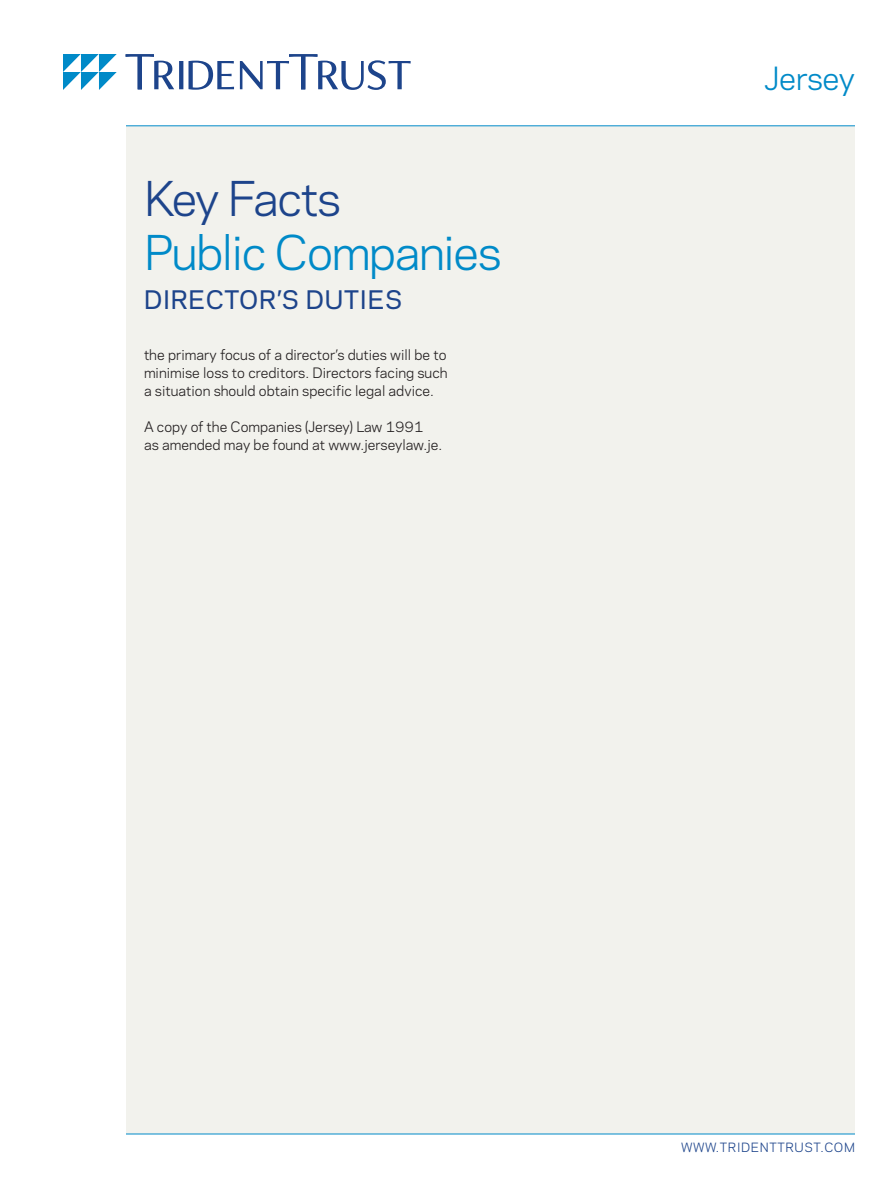
<style>
.page{position:relative;width:891px;height:1188px;background:#fff}
.page>*{position:absolute;margin:0;border:0;box-sizing:border-box;transform-origin:0 0}
.t1{font:45px "Polaris";letter-spacing:-.03em;color:#008ac8}
.t2{font:45px "Polaris";letter-spacing:-.04em;color:#1d448b}
.t3{font:30px "Polaris";letter-spacing:-.01em;color:#008ac8}
.t4{font:500 24px "Polaris";letter-spacing:.03em;color:#1d448b}
._1st_Paragraph{font:13.5px/18px "Polaris";color:#231f20;text-align:justify}
.t5{font:12px "Polaris";letter-spacing:.05em;color:#1d448b}
</style>
<div class="page">
<div style="left:126px;top:126px;width:729px;height:1008px;background:#f2f2ed"></div>
<hr style="left:126px;top:1134px;width:729px;height:1px;background:#008ac8">
<hr style="left:126px;top:126px;width:729px;height:1px;background:#008ac8">
<svg style="left:126px;top:54px;width:285px;height:36px"></svg>
<svg style="left:63px;top:54px;width:54px;height:36px"></svg>
<h1 class="t2" style="left:144px;top:165px;width:199px">Key Facts</h1>
<h1 class="t1" style="left:144px;top:219px;width:359px">Public Companies</h1>
<h3 class="t4" style="left:144px;top:282px;width:260px">DIRECTOR’S DUTIES</h3>
<p class="_1st_Paragraph" style="left:144px;top:345px;width:305px">the primary focus of a director’s duties will be to minimise loss to creditors. Directors facing such a situation should obtain specific legal advice.</p>
<p class="_1st_Paragraph" style="left:144px;top:417px;width:300px">A copy of the Companies (Jersey) Law 1991<br>as amended may be found at www.jerseylaw.je.</p>
<h2 class="t3" style="left:764px;top:56px;width:92px">Jersey</h2>
<p class="t5" style="left:681px;top:1138px;width:175px">WWW.TRIDENTTRUST.COM</p>
</div>
